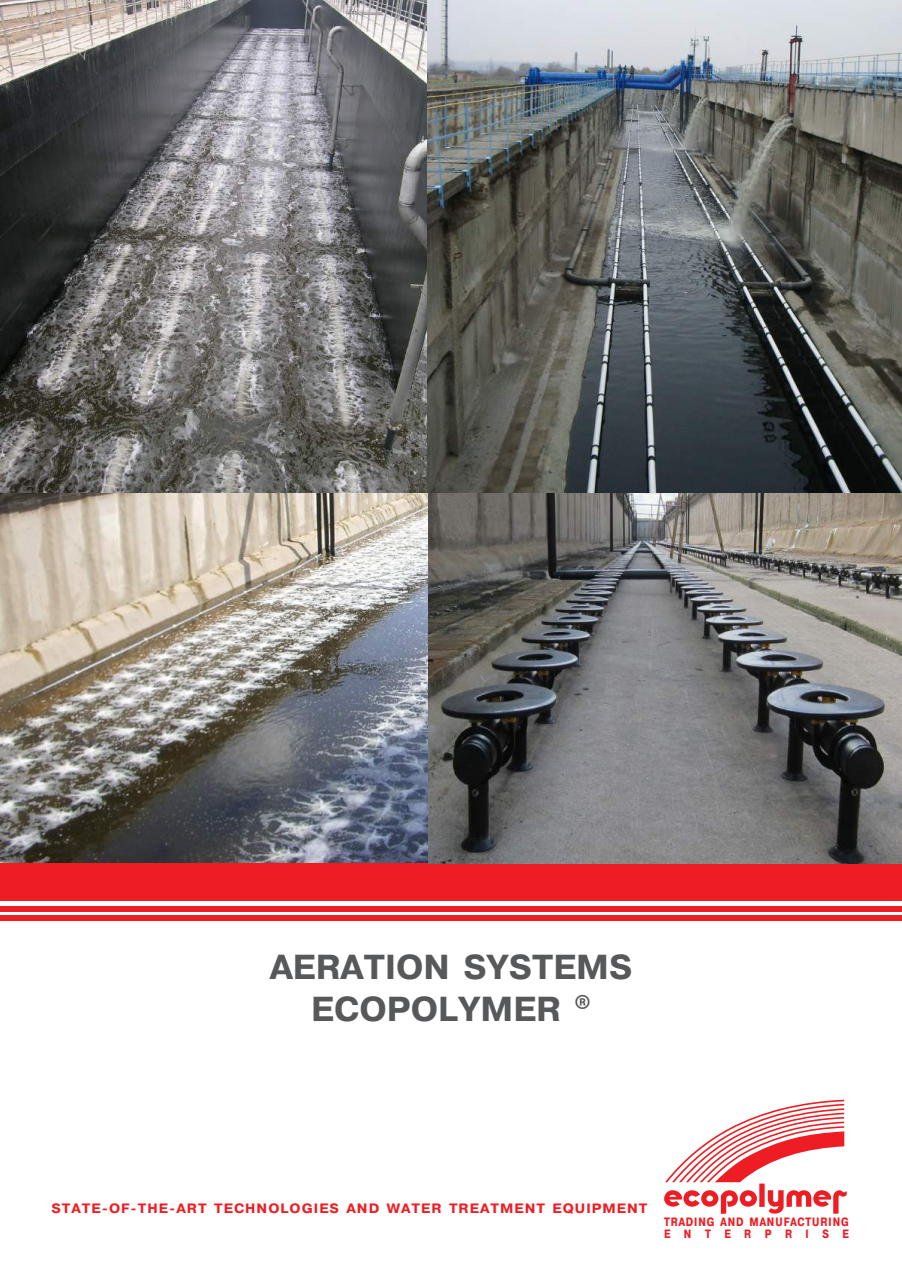
<style>
.page{position:relative;width:902px;height:1280px;background:#fff}
.page>*{position:absolute;margin:0;border:0;box-sizing:border-box;transform-origin:0 0}
.t1{font:700 34.5px/41.4px "Pragmatica CTT";color:#57585a;text-align:center}
.t2{font:700 13.5px "Pragmatica CTT";letter-spacing:.07em;color:#ee1d23;scale:1.04 1}
.t3{font:700 12px/12px "Pragmatica Cond C";letter-spacing:.08em;color:#ee1d23}
</style>
<div class="page">
<img style="left:0;top:0;width:428px;height:861px">
<img style="left:427px;top:0;width:474px;height:499px">
<div style="left:0;top:861px;width:901px;height:40px;background:#ee1d23"></div>
<div style="left:0;top:906px;width:901px;height:5px;background:#ee1d23"></div>
<div style="left:0;top:916px;width:901px;height:5px;background:#ee1d23"></div>
<img style="left:428px;top:494px;width:473px;height:369px">
<svg style="left:664px;top:1100px;width:182px;height:114px"></svg>
<h1 class="t1" style="left:270px;top:947px;width:364px">AERATION SYSTEMS<br>ECOPOLYMER <sup>®</sup></h1>
<p class="t2" style="left:51px;top:1201px;width:574px">STATE-OF-THE-ART TECHNOLOGIES AND WATER TREATMENT EQUIPMENT</p>
<p class="t3" style="left:664px;top:1216px;width:186px">TRADING AND MANUFACTURING<br>ENTERPRISE</p>
</div>
